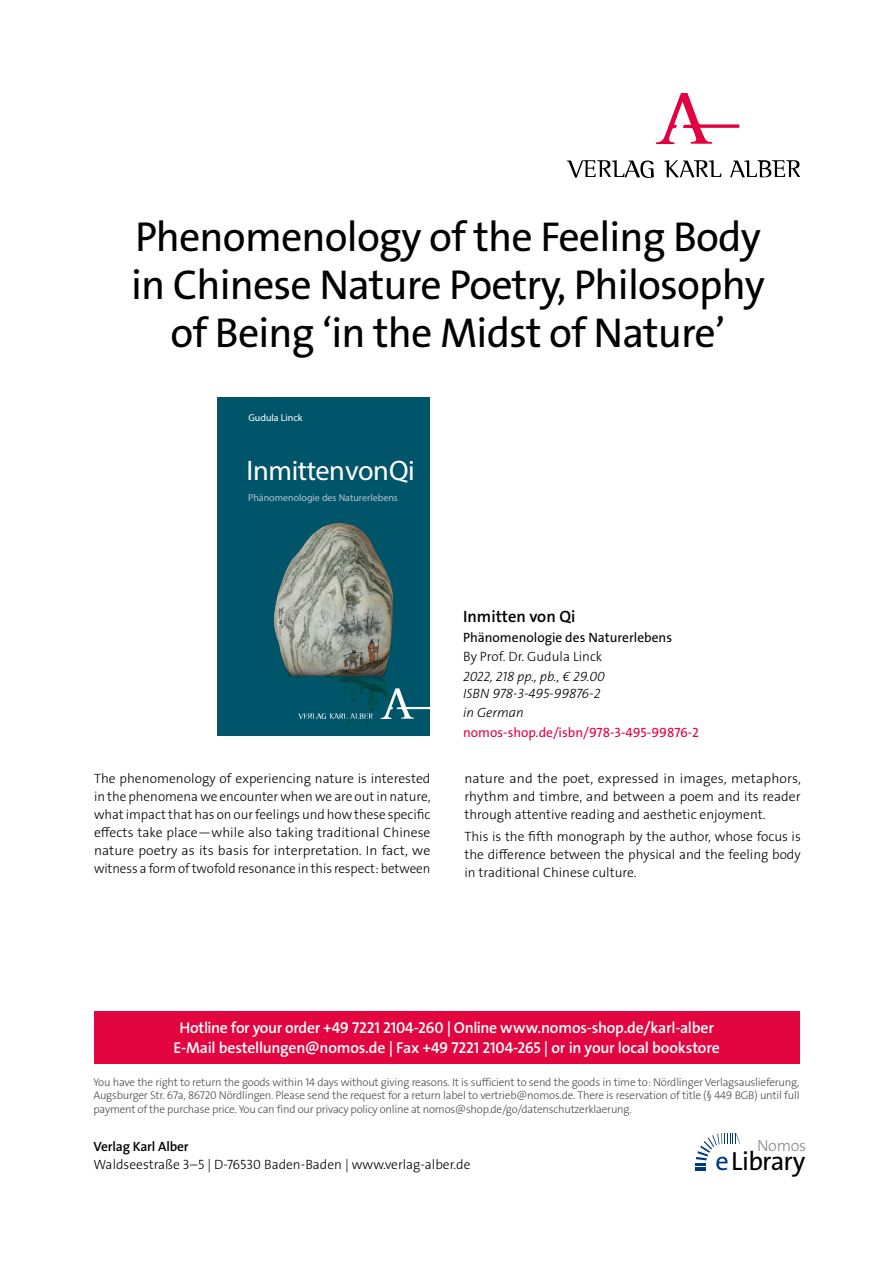
<style>
.page{position:relative;width:893px;height:1263px;background:#fff}
.page>*{position:absolute;margin:0;border:0;box-sizing:border-box;transform-origin:0 0}
.t1{font:42px/48px "The Sans Os F";letter-spacing:-.02em;color:#000;text-align:center}
.t2{font:28.35px "Myriad Pro";letter-spacing:-.015em;color:#fff}
.t3{font:26.4px "The Sans Os F";letter-spacing:-.03em;color:#000}
.t4{font:600 16.5px "The Sans Os F";color:#000}
.t5{font:300 16.2px "The Sans Os F";letter-spacing:-.02em;color:#87888a}
.t6{font:600 15.75px/21px "The Sans Os F";letter-spacing:-.015em;color:#fff;text-align:center}
.t7{font:300 13.5px/18px "The Sans Os F";color:#000;text-align:justify}
.t8{font:italic 300 13.5px/17.2px "The Sans Os F";color:#000}
.t9{font:13.5px "The Sans Os F";color:#e20540}
.t10{font:13.5px "The Sans Os F";color:#000}
.t11{font:600 13.5px "The Sans Os F";letter-spacing:-.01em;color:#000}
.t12{font:300 11.25px/13.5px "The Sans Os F";letter-spacing:-.02em;color:#4b4b4d;text-align:justify}
.t13{font:10.05px "Myriad Pro";color:#b7c1d0}
.t14{font:10.05px "Myriad Pro";color:#fff}
.s1{color:#003882}
</style>
<div class="page">
<div style="left:94px;top:1011px;width:705px;height:52px;background:#e20540"></div>
<svg style="left:695px;top:1133px;width:45px;height:38px"></svg>
<svg style="left:567px;top:160px;width:87px;height:18px"></svg>
<svg style="left:664px;top:160px;width:57px;height:17px"></svg>
<svg style="left:730px;top:160px;width:69px;height:17px"></svg>
<svg style="left:656px;top:94px;width:83px;height:50px"></svg>
<div style="left:218px;top:398px;width:211px;height:338px;background:#00556b"></div>
<img style="left:273px;top:522px;width:141px;height:214px">
<img style="left:299px;top:688px;width:130px;height:30px">
<h1 class="t1" style="left:131px;top:217px;width:635px">Phenomenology of the Feeling Body in Chinese Nature Poetry, Philosophy of Being ‘in the Midst of Nature’</h1>
<p class="t14" style="left:248px;top:412px;width:56px">Gudula Linck</p>
<h2 class="t2" style="left:247px;top:453px;width:170px">Inmitten von Qi</h2>
<p class="t13" style="left:248px;top:491px;width:151px">Phänomenologie des Naturerlebens</p>
<p class="t4" style="left:463px;top:606px;width:114px">Inmitten von Qi</p>
<p class="t10" style="left:463px;top:632px;width:210px">Phänomenologie des Naturerlebens</p>
<p class="t7" style="left:463px;top:648px;width:141px">By Prof. Dr. Gudula Linck</p>
<p class="t8" style="left:463px;top:668px;width:143px">2022, 218 pp., pb., € 29.00<br>ISBN 978-3-495-99876-2</p>
<p class="t8" style="left:463px;top:704px;width:62px">in German</p>
<p class="t9" style="left:463px;top:727px;width:237px">nomos-shop.de/isbn/978-3-495-99876-2</p>
<p class="t7" style="left:94px;top:769px;width:338px">The phenomenology of experiencing nature is interested in the phenomena we encounter when we are out in nature, what impact that has on our feelings und how these specific effects take place—while also taking traditional Chinese nature poetry as its basis for interpretation. In fact, we witness a form of twofold resonance in this respect: between</p>
<p class="t7" style="left:464px;top:769px;width:338px">nature and the poet, expressed in images, metaphors, rhythm and timbre, and between a poem and its reader through attentive reading and aesthetic enjoyment.</p>
<p class="t7" style="left:464px;top:827px;width:338px">This is the fifth monograph by the author, whose focus is the difference between the physical and the feeling body in traditional Chinese culture.</p>
<p class="t6" style="left:174px;top:1017px;width:548px">Hotline for your order +49 7221 2104-260 | Online www.nomos-shop.de/karl-alber<br>E-Mail bestellungen@nomos.de | Fax +49 7221 2104-265 | or in your local bookstore</p>
<p class="t12" style="left:94px;top:1075px;width:707px">You have the right to return the goods within 14 days without giving reasons. It is sufficient to send the goods in time to: Nördlinger Verlagsauslieferung, Augsburger Str. 67a, 86720 Nördlingen. Please send the request for a return label to vertrieb@nomos.de. There is reservation of title (§ 449 BGB) until full payment of the purchase price. You can find our privacy policy online at nomos@shop.de/go/datenschutzerklaerung.</p>
<p class="t5" style="left:757px;top:1135px;width:51px">Nomos</p>
<p class="t11" style="left:94px;top:1138px;width:97px">Verlag Karl Alber</p>
<p class="t7" style="left:94px;top:1156px;width:378px">Waldseestraße 3–5 | D-76530 Baden-Baden | www.verlag-alber.de</p>
<h3 class="t3" style="left:715px;top:1151px;width:91px"><span class="s1">e</span>Library</h3>
</div>
